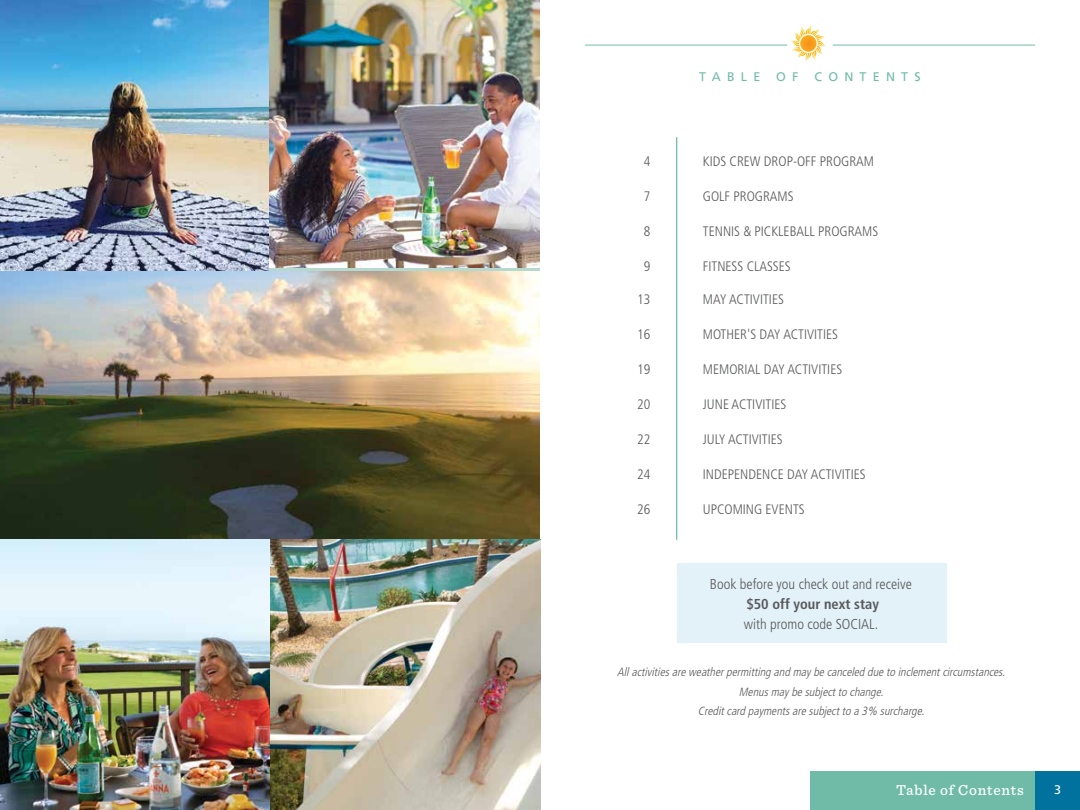
<style>
.page{position:relative;width:1080px;height:810px;background:#fff}
.page>*{position:absolute;margin:0;border:0;box-sizing:border-box;transform-origin:0 0}
.t1{font:500 15px "Sentinel";letter-spacing:.05em;color:#fff}
.t2{font:300 condensed 14.38px "Frutiger LT Std";color:#58595b}
.t3{font:700 condensed 14.38px "Frutiger LT Std";color:#58595b}
.t4{font:300 condensed 13.75px "Frutiger LT Std";color:#58595b}
.t5{font:12.5px "Frutiger LT Std";letter-spacing:.5em;color:#6fbba8}
.t6{font:12.5px "Frutiger LT Std";color:#fff}
.t7{font:italic 300 condensed 11.88px/19.2px "Frutiger LT Std";color:#58595b;text-align:center}
</style>
<div class="page">
<hr style="left:833px;top:45px;width:202px;height:1px;background:#6fbba8">
<hr style="left:585px;top:45px;width:202px;height:1px;background:#6fbba8">
<svg style="left:791px;top:25px;width:35px;height:27px"></svg>
<div style="left:677px;top:564px;width:270px;height:79px;background:#e3f1f8"></div>
<hr style="left:676px;top:137px;width:1px;height:403px;background:#6fbba8">
<img style="left:0;top:270px;width:540px;height:270px">
<img style="left:0;top:0;width:270px;height:270px">
<img style="left:0;top:540px;width:270px;height:270px">
<img style="left:270px;top:0;width:270px;height:268px">
<img style="left:270px;top:540px;width:270px;height:270px">
<div style="left:1024px;top:771px;width:56px;height:39px;background:#00729d"></div>
<div style="left:810px;top:771px;width:225px;height:39px;background:#6fbba8"></div>
<p class="t5" style="left:699px;top:69px;width:63px">TABLE</p>
<p class="t5" style="left:776px;top:69px;width:24px">O F</p>
<p class="t5" style="left:815px;top:69px;width:108px">CONTENTS</p>
<p class="t4" style="left:644px;top:153px;width:8px">4</p>
<p class="t4" style="left:703px;top:153px;width:173px">KIDS CREW DROP-OFF PROGRAM</p>
<p class="t4" style="left:644px;top:188px;width:8px">7</p>
<p class="t4" style="left:703px;top:188px;width:92px">GOLF PROGRAMS</p>
<p class="t4" style="left:644px;top:223px;width:8px">8</p>
<p class="t4" style="left:703px;top:223px;width:177px">TENNIS &amp; PICKLEBALL PROGRAMS</p>
<p class="t4" style="left:644px;top:258px;width:8px">9</p>
<p class="t4" style="left:703px;top:258px;width:89px">FITNESS CLASSES</p>
<p class="t4" style="left:637px;top:291px;width:15px">13</p>
<p class="t4" style="left:703px;top:291px;width:83px">MAY ACTIVITIES</p>
<p class="t4" style="left:637px;top:326px;width:15px">16</p>
<p class="t4" style="left:703px;top:326px;width:137px">MOTHER'S DAY ACTIVITIES</p>
<p class="t4" style="left:637px;top:361px;width:15px">19</p>
<p class="t4" style="left:703px;top:361px;width:141px">MEMORIAL DAY ACTIVITIES</p>
<p class="t4" style="left:637px;top:396px;width:15px">20</p>
<p class="t4" style="left:703px;top:396px;width:85px">JUNE ACTIVITIES</p>
<p class="t4" style="left:637px;top:431px;width:15px">22</p>
<p class="t4" style="left:703px;top:431px;width:81px">JULY ACTIVITIES</p>
<p class="t4" style="left:637px;top:466px;width:15px">24</p>
<p class="t4" style="left:703px;top:466px;width:164px">INDEPENDENCE DAY ACTIVITIES</p>
<p class="t4" style="left:637px;top:501px;width:15px">26</p>
<p class="t4" style="left:703px;top:501px;width:103px">UPCOMING EVENTS</p>
<p class="t2" style="left:710px;top:576px;width:204px">Book before you check out and receive</p>
<p class="t3" style="left:746px;top:595px;width:134px">$50 off your next stay</p>
<p class="t2" style="left:744px;top:615px;width:136px">with promo code SOCIAL.</p>
<p class="t7" style="left:617px;top:663px;width:392px">Allactivitiesareweatherpermitting and maybecanceled dueto inclementcircumstances.<br>Menusmaybesubjectto change.<br>Creditcard paymentsaresubjectto a3% surcharge.</p>
<p class="t1" style="left:896px;top:778px;width:129px">Table of Contents</p>
<p class="t6" style="left:1054px;top:782px;width:8px">3</p>
</div>
